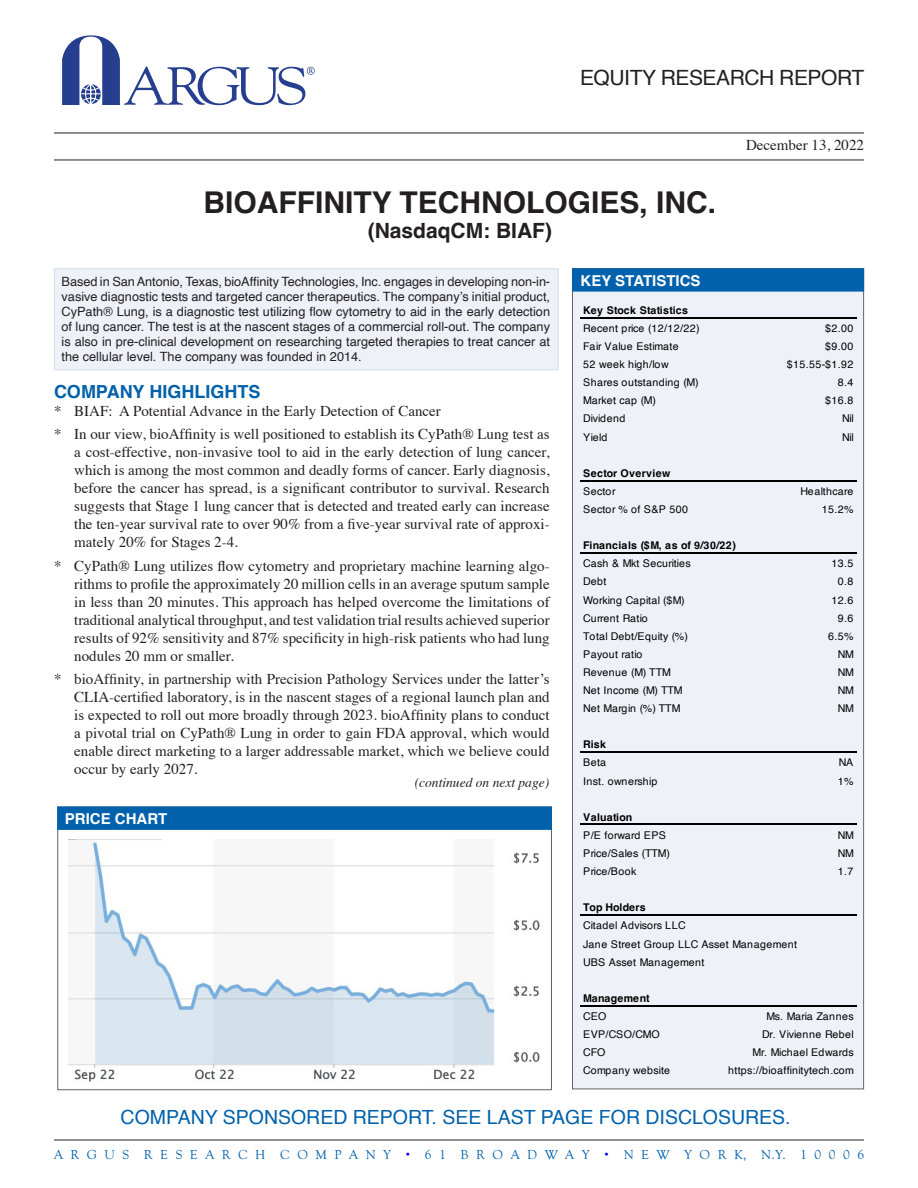
<style>
.page{position:relative;width:918px;height:1188px;background:#fff}
.page>*{position:absolute;margin:0;border:0;box-sizing:border-box;transform-origin:0 0}
.Company_Title{font:700 30px "Helvetica";color:#231f20}
.t1{font:21px "Helvetica";letter-spacing:-.02em;color:#231f20}
.Company_Title-2{font:700 21px "Helvetica";color:#231f20}
.t2{font:19.5px "Helvetica";color:#0161ab}
.Body_Head{font:700 18px "Helvetica";color:#0161ab}
.Body_Indent{font:15px/18px "Times";color:#231f20;text-align:justify}
.Chart_Box_Head{font:700 15px "Helvetica";color:#fff}
.t3{font:13.5px "Goudy Old Sty";color:#0161ab}
.Continued_Text{font:italic 13.5px "Times";color:#231f20}
.PG_1_Company_Blurb{font:12.75px/15px "Helvetica";color:#231f20;text-align:justify}
.t4{font:10.65px/18.1px "Helvetica";letter-spacing:.035em;color:#000}
.t5{font:700 10.65px/18.1px "Helvetica";letter-spacing:.02em;color:#000}
.t6{font:10.65px "Helvetica";color:#000}
.t7{font:700 10.65px/18.1px "Helvetica";letter-spacing:.04em;color:#000}
.t8{font:10.65px "Helvetica";letter-spacing:.01em;color:#000}
.t9{font:10.65px "Helvetica";letter-spacing:-.005em;color:#000}
.t10{font:10.65px "Helvetica";letter-spacing:-.01em;color:#000}
.t11{font:10.65px "Helvetica";letter-spacing:.015em;color:#000}
.t12{font:10.65px "Helvetica";letter-spacing:.005em;color:#000}
.s1{font-weight:700}
.s2{font-weight:400}
.s3{font-family:"Helvetica";color:#00f}
</style>
<div class="page">
<hr style="left:54px;top:1140px;width:810px;height:1px;background:#231f20">
<hr style="left:54px;top:133px;width:810px;height:1px;background:#231f20">
<hr style="left:54px;top:160px;width:810px;height:1px;background:#231f20">
<div style="left:572px;top:268px;width:292px;height:821px;background:#eef2f8;border:1px solid #636366"></div>
<div style="left:572px;top:268px;width:292px;height:23px;background:#0161ab;border:1px solid #0161ab"></div>
<div style="left:57px;top:807px;width:495px;height:283px;background:#fff;border:1px solid #636366"></div>
<div style="left:57px;top:807px;width:495px;height:23px;background:#0161ab;border:1px solid #0161ab"></div>
<div style="left:54px;top:268px;width:505px;height:102px;background:#eef2f8;border:1px solid #d2dbee"></div>
<svg style="left:62px;top:35px;width:253px;height:70px"></svg>
<hr style="left:580px;top:317px;width:277px;height:1px;background:#000">
<hr style="left:580px;top:480px;width:277px;height:1px;background:#000">
<hr style="left:580px;top:552px;width:277px;height:1px;background:#000">
<hr style="left:580px;top:752px;width:277px;height:1px;background:#000">
<hr style="left:580px;top:824px;width:277px;height:1px;background:#000">
<hr style="left:580px;top:914px;width:277px;height:2px;background:#000">
<hr style="left:580px;top:1005px;width:277px;height:1px;background:#000">
<img style="left:69px;top:840px;width:471px;height:242px">
<p class="t1" style="left:580px;top:61px;width:286px">EQUITY RESEARCH REPORT</p>
<p class="Company_Title" style="left:203px;top:184px;width:514px">BIOAFFINITY TECHNOLOGIES, INC.</p>
<p class="Company_Title-2" style="left:368px;top:218px;width:186px">(NasdaqCM: BIAF)</p>
<p class="Body_Indent" style="left:746px;top:135px;width:119px">December 13, 2022</p>
<p class="PG_1_Company_Blurb" style="left:62px;top:274px;width:490px">Based in San Antonio, Texas, bioAffinity Technologies, Inc. engages in developing non-in&shy;vasive diagnostic tests and targeted cancer therapeutics. The company’s initial product, CyPath® Lung, is a diagnostic test utilizing flow cytometry to aid in the early detection of lung cancer. The test is at the nascent stages of a commercial roll-out. The company is also in pre-clinical development on researching targeted therapies to treat cancer at the cellular level. The company was founded in 2014.</p>
<p class="Body_Head" style="left:54px;top:381px;width:208px">COMPANY HIGHLIGHTS</p>
<p class="Body_Indent" style="left:54px;top:401px;width:388px">* BIAF: A Potential Advance in the Early Detection of Cancer</p>
<p class="Body_Indent" style="left:74px;top:424px;width:477px;text-indent:-20px">* In our view, bioAffinity is well positioned to establish its CyPath® Lung test as a cost-effective, non-invasive tool to aid in the early detection of lung cancer, which is among the most common and deadly forms of cancer. Early diagnosis, before the cancer has spread, is a significant contributor to survival. Research suggests that Stage 1 lung cancer that is detected and treated early can increase the ten-year survival rate to over 90% from a five-year survival rate of approxi&shy;mately 20% for Stages 2-4.</p>
<p class="Body_Indent" style="left:74px;top:555px;width:477px;text-indent:-20px">* CyPath® Lung utilizes flow cytometry and proprietary machine learning algo&shy;rithms to profile the approximately 20 million cells in an average sputum sample in less than 20 minutes. This approach has helped overcome the limitations of traditional analytical throughput, and test validation trial results achieved superior results of 92% sensitivity and 87% specificity in high-risk patients who had lung nodules 20 mm or smaller.</p>
<p class="Body_Indent" style="left:74px;top:669px;width:477px;text-indent:-20px">* bioAffinity, in partnership with Precision Pathology Services under the latter’s CLIA-certified laboratory, is in the nascent stages of a regional launch plan and is expected to roll out more broadly through 2023. bioAffinity plans to conduct a pivotal trial on CyPath® Lung in order to gain FDA approval, which would enable direct marketing to a larger addressable market, which we believe could occur by early 2027.</p>
<p class="Continued_Text" style="left:415px;top:771px;width:136px">(continued on next page)</p>
<p class="Chart_Box_Head" style="left:65px;top:809px;width:104px">PRICE CHART</p>
<p class="Chart_Box_Head" style="left:581px;top:271px;width:122px">KEY STATISTICS</p>
<p class="t4" style="left:583px;top:301px;width:118px"><span class="s1">Key Stock Statistics<br></span>Recent price (12/12/22)</p>
<p class="t4" style="left:825px;top:319px;width:30px">$2.00</p>
<p class="t4" style="left:583px;top:338px;width:97px">Fair Value Estimate</p>
<p class="t4" style="left:825px;top:338px;width:30px">$9.00</p>
<p class="t4" style="left:583px;top:356px;width:87px">52 week high/low</p>
<p class="t4" style="left:787px;top:356px;width:68px">$15.55-$1.92</p>
<p class="t4" style="left:583px;top:374px;width:117px">Shares outstanding (M)</p>
<p class="t4" style="left:838px;top:374px;width:17px">8.4</p>
<p class="t6" style="left:583px;top:392px;width:74px">Market cap (M)</p>
<p class="t4" style="left:825px;top:392px;width:30px">$16.8</p>
<p class="t6" style="left:583px;top:411px;width:44px">Dividend</p>
<p class="t4" style="left:842px;top:410px;width:13px">Nil</p>
<p class="t4" style="left:583px;top:428px;width:26px">Yield</p>
<p class="t4" style="left:842px;top:428px;width:13px">Nil</p>
<p class="t7" style="left:583px;top:465px;width:89px">Sector Overview<br><span class="s2">Sector</span></p>
<p class="t4" style="left:801px;top:482px;width:54px">Healthcare</p>
<p class="t4" style="left:583px;top:500px;width:106px">Sector % of S&amp;P 500</p>
<p class="t4" style="left:822px;top:500px;width:33px">15.2%</p>
<p class="t5" style="left:583px;top:538px;width:154px">Financials ($M, as of 9/30/22)<br><span class="s2">Cash &amp; Mkt Securities</span></p>
<p class="t4" style="left:831px;top:555px;width:23px">13.5</p>
<p class="t4" style="left:583px;top:573px;width:25px">Debt</p>
<p class="t4" style="left:838px;top:573px;width:17px">0.8</p>
<p class="t8" style="left:583px;top:592px;width:103px">Working Capital ($M)</p>
<p class="t4" style="left:831px;top:591px;width:23px">12.6</p>
<p class="t6" style="left:583px;top:610px;width:66px">Current Ratio</p>
<p class="t4" style="left:838px;top:609px;width:17px">9.6</p>
<p class="t4" style="left:583px;top:627px;width:106px">Total Debt/Equity (%)</p>
<p class="t4" style="left:828px;top:627px;width:27px">6.5%</p>
<p class="t4" style="left:583px;top:645px;width:61px">Payout ratio</p>
<p class="t4" style="left:838px;top:645px;width:18px">NM</p>
<p class="t4" style="left:583px;top:663px;width:89px">Revenue (M) TTM</p>
<p class="t4" style="left:838px;top:663px;width:18px">NM</p>
<p class="t6" style="left:583px;top:682px;width:101px">Net Income (M) TTM</p>
<p class="t4" style="left:838px;top:682px;width:18px">NM</p>
<p class="t10" style="left:583px;top:700px;width:99px">Net Margin (%) TTM</p>
<p class="t4" style="left:838px;top:700px;width:18px">NM</p>
<p class="t5" style="left:583px;top:737px;width:24px">Risk<br><span class="s2">Beta</span></p>
<p class="t4" style="left:839px;top:754px;width:16px">NA</p>
<p class="t4" style="left:583px;top:772px;width:76px">Inst. ownership</p>
<p class="t4" style="left:838px;top:772px;width:17px">1%</p>
<p class="t4" style="left:583px;top:808px;width:84px"><span class="s1">Valuation<br></span>P/E forward EPS</p>
<p class="t4" style="left:838px;top:826px;width:18px">NM</p>
<p class="t9" style="left:583px;top:845px;width:88px">Price/Sales (TTM)</p>
<p class="t4" style="left:838px;top:844px;width:18px">NM</p>
<p class="t4" style="left:583px;top:863px;width:55px">Price/Book</p>
<p class="t4" style="left:838px;top:863px;width:17px">1.7</p>
<p class="t4" style="left:583px;top:899px;width:215px"><span class="s1">Top Holders<br></span>Citadel Advisors LLC<br>Jane Street Group LLC Asset Management<br>UBS Asset Management</p>
<p class="t5" style="left:583px;top:990px;width:68px">Management<br><span class="s2">CEO</span></p>
<p class="t11" style="left:766px;top:1008px;width:89px">Ms. Maria Zannes</p>
<p class="t12" style="left:583px;top:1026px;width:78px">EVP/CSO/CMO</p>
<p class="t4" style="left:762px;top:1026px;width:93px">Dr. Vivienne Rebel</p>
<p class="t4" style="left:583px;top:1044px;width:24px">CFO</p>
<p class="t4" style="left:753px;top:1044px;width:103px">Mr. Michael Edwards</p>
<p class="t4" style="left:583px;top:1062px;width:88px">Company website</p>
<p class="t4" style="left:728px;top:1062px;width:128px">https://bioaffinitytech.com</p>
<p class="t2" style="left:121px;top:1102px;width:672px">COMPANY SPONSORED REPORT. SEE LAST PAGE FOR DISCLOSURES.</p>
<p class="t3" style="left:54px;top:1148px;width:812px">A R G U S R E S E A R C H C O M P A N Y <span class="s3">•</span> 6 1 B R O A D W A Y <span class="s3">•</span> N E W Y O R K, N.Y. 1 0 0 0 6</p>
</div>
